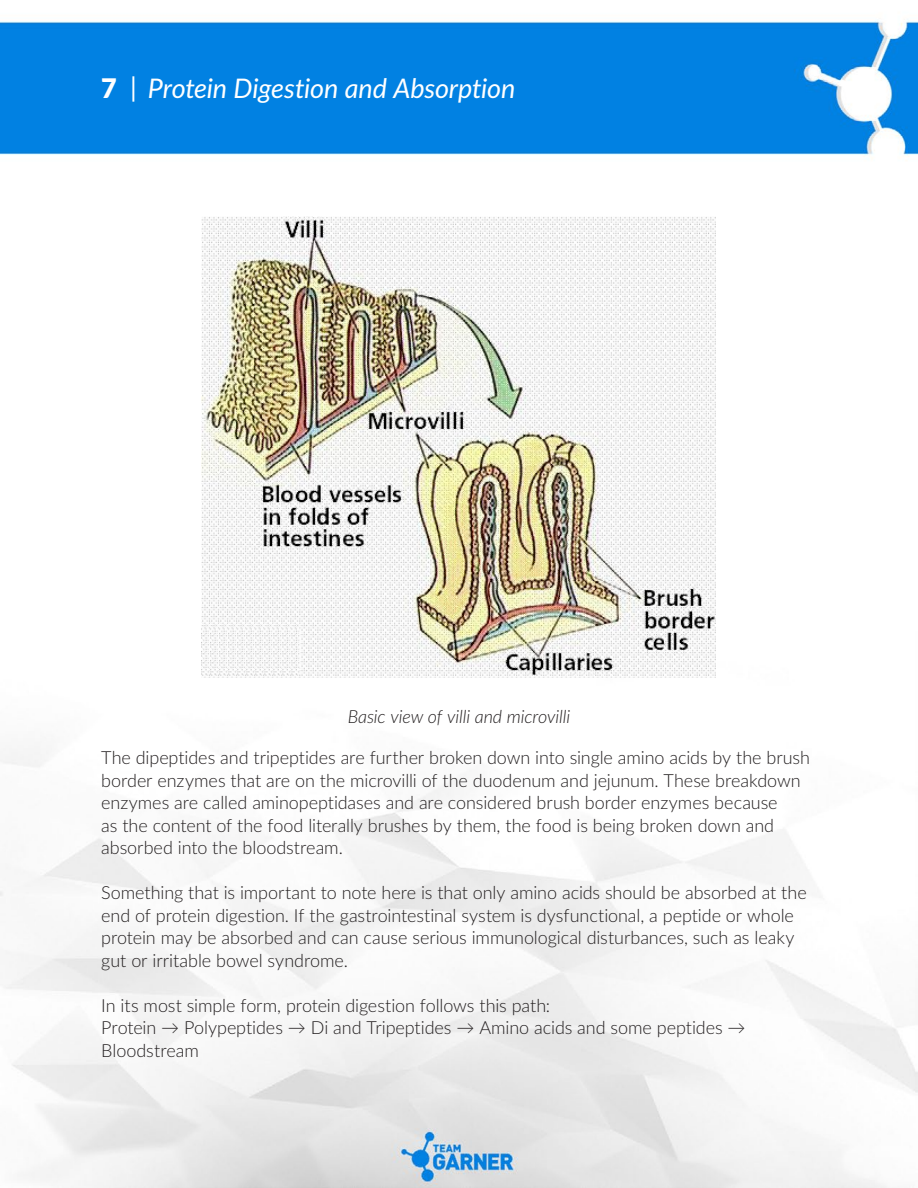
<style>
.page{position:relative;width:918px;height:1188px;background:#fff}
.page>*{position:absolute;margin:0;border:0;box-sizing:border-box;transform-origin:0 0}
.t1{font:italic 27px "Lato";letter-spacing:-.005em;color:#fff}
.t2{font:300 18px/22.5px "Lato";letter-spacing:-.005em;color:#231f20}
.t3{font:italic 300 18px "Lato";letter-spacing:-.005em;color:#231f20}
.s1{font-weight:900;font-style:normal}
.s2{font-style:normal}
</style>
<div class="page">
<img style="left:0;top:20px;width:918px;height:1168px">
<img style="left:202px;top:216px;width:514px;height:461px">
<h1 class="t1" style="left:101px;top:69px;width:416px"><span class="s1">7</span> <span class="s2">|</span> Protein Digestion and Absorption</h1>
<p class="t3" style="left:348px;top:704px;width:224px">Basic view of villi and microvilli</p>
<p class="t2" style="left:101px;top:746px;width:710px">The dipeptides and tripeptides are further broken down into single amino acids by the brush border enzymes that are on the microvilli of the duodenum and jejunum. These breakdown enzymes are called aminopeptidases and are considered brush border enzymes because<br>as the content of the food literally brushes by them, the food is being broken down and absorbed into the bloodstream.</p>
<p class="t2" style="left:101px;top:881px;width:707px">Something that is important to note here is that only amino acids should be absorbed at the end of protein digestion. If the gastrointestinal system is dysfunctional, a peptide or whole protein may be absorbed and can cause serious immunological disturbances, such as leaky gut or irritable bowel syndrome.</p>
<p class="t2" style="left:101px;top:993px;width:646px">In its most simple form, protein digestion follows this path:<br>Protein → Polypeptides → Di and Tripeptides → Amino acids and some peptides →<br>Bloodstream</p>
</div>
